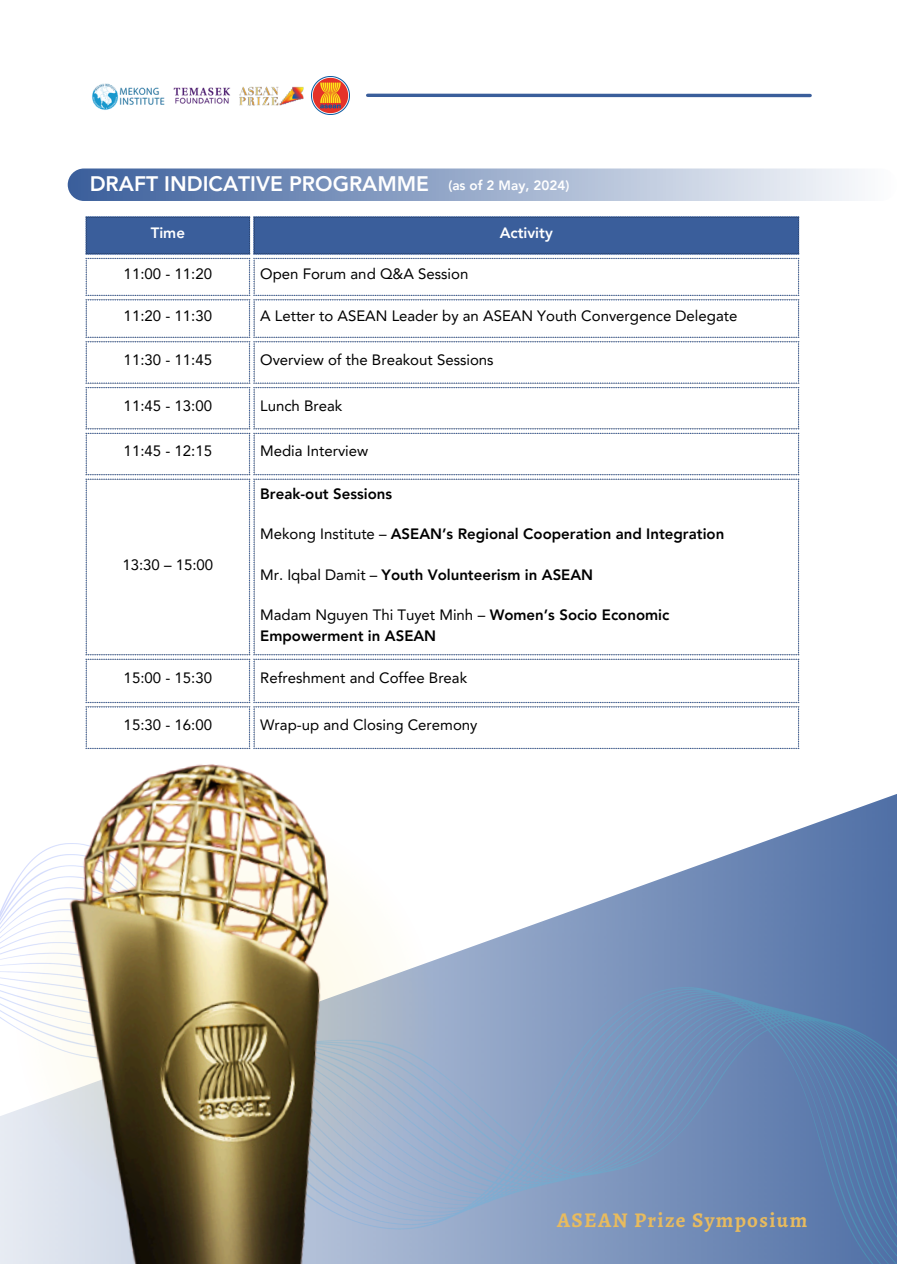
<style>
.page{position:relative;width:897px;height:1264px;background:#fff}
.page>*{position:absolute;margin:0;border:0;box-sizing:border-box;transform-origin:0 0}
.t1{font:800 21px "Avenir LT Pro";color:#fff}
.t2{font:700 21px "Alegreya";letter-spacing:.065em;color:#e8bb5e}
.t3{font:15px "Avenir LT Pro";color:#000}
.t4{font:800 15px "Avenir LT Pro";color:#000}
.t5{font:800 15px "Avenir LT Pro";color:#fff}
.t6{font:800 13.5px "Avenir LT Pro";color:#fff}
.s1{font-weight:400}
.s2{font-weight:800}
</style>
<div class="page">
<img style="left:239px;top:86px;width:65px;height:20px">
<img style="left:92px;top:83px;width:73px;height:27px">
<img style="left:173px;top:87px;width:58px;height:17px">
<hr style="left:368px;top:94px;width:442px;height:3px;background:#3a5e9b">
<svg style="left:86px;top:216px;width:164px;height:488px"></svg>
<svg style="left:253px;top:216px;width:546px;height:533px"></svg>
<svg style="left:86px;top:301px;width:1px;height:35px"></svg>
<svg style="left:249px;top:301px;width:5px;height:35px"></svg>
<svg style="left:798px;top:301px;width:1px;height:35px"></svg>
<svg style="left:86px;top:343px;width:713px;height:130px"></svg>
<svg style="left:86px;top:481px;width:713px;height:172px"></svg>
<svg style="left:86px;top:661px;width:1px;height:39px"></svg>
<svg style="left:249px;top:661px;width:5px;height:39px"></svg>
<svg style="left:798px;top:661px;width:1px;height:39px"></svg>
<svg style="left:798px;top:708px;width:1px;height:38px"></svg>
<svg style="left:760px;top:794px;width:137px;height:49px"></svg>
<img style="left:482px;top:843px;width:415px;height:420px">
<img style="left:0;top:706px;width:482px;height:557px">
<img style="left:11px;top:805px;width:429px;height:428px">
<div style="left:68px;top:168px;width:828px;height:33px;background:linear-gradient(to right,#3a5e9b,#fdfefe);border-radius:16px"></div>
<img style="left:311px;top:76px;width:38px;height:39px">
<p class="t1" style="left:90px;top:176px;width:341px">DRAFT INDICATIVE PROGRAMME</p>
<p class="t6" style="left:448px;top:180px;width:122px">(as of 2 May, 2024)</p>
<p class="t5" style="left:151px;top:226px;width:36px">Time</p>
<p class="t5" style="left:500px;top:226px;width:55px">Activity</p>
<h1 class="t3" style="left:124px;top:268px;width:90px">11:00 - 11:20</h1>
<p class="t3" style="left:260px;top:268px;width:210px">Open Forum and Q&amp;A Session</p>
<p class="t3" style="left:124px;top:309px;width:90px">11:20 - 11:30</p>
<p class="t3" style="left:260px;top:309px;width:479px">A Letter to ASEAN Leader by an ASEAN Youth Convergence Delegate</p>
<p class="t3" style="left:124px;top:353px;width:90px">11:30 - 11:45</p>
<p class="t3" style="left:260px;top:353px;width:235px">Overview of the Breakout Sessions</p>
<p class="t3" style="left:124px;top:399px;width:90px">11:45 - 13:00</p>
<p class="t3" style="left:260px;top:399px;width:84px">Lunch Break</p>
<p class="t3" style="left:124px;top:445px;width:90px">11:45 - 12:15</p>
<p class="t3" style="left:260px;top:445px;width:110px">Media Interview</p>
<p class="t3" style="left:122px;top:558px;width:92px">13:30 – 15:00</p>
<p class="t4" style="left:260px;top:487px;width:133px">Break-out Sessions</p>
<p class="t4" style="left:260px;top:528px;width:465px"><span class="s1">Mekong Institute –</span> ASEAN’s Regional Cooperation and Integration</p>
<p class="t4" style="left:260px;top:568px;width:334px"><span class="s1">Mr. Iqbal Damit –</span> Youth Volunteerism in ASEAN</p>
<p class="t3" style="left:260px;top:609px;width:411px">Madam Nguyen Thi Tuyet Minh – <span class="s2">Women’s Socio Economic</span></p>
<p class="t4" style="left:260px;top:629px;width:178px">Empowerment in ASEAN</p>
<p class="t3" style="left:124px;top:672px;width:90px">15:00 - 15:30</p>
<p class="t3" style="left:260px;top:672px;width:208px">Refreshment and Coffee Break</p>
<p class="t3" style="left:124px;top:718px;width:90px">15:30 - 16:00</p>
<p class="t3" style="left:260px;top:718px;width:219px">Wrap-up and Closing Ceremony</p>
<p class="t2" style="left:557px;top:1205px;width:252px">ASEAN Prize Symposium</p>
</div>
